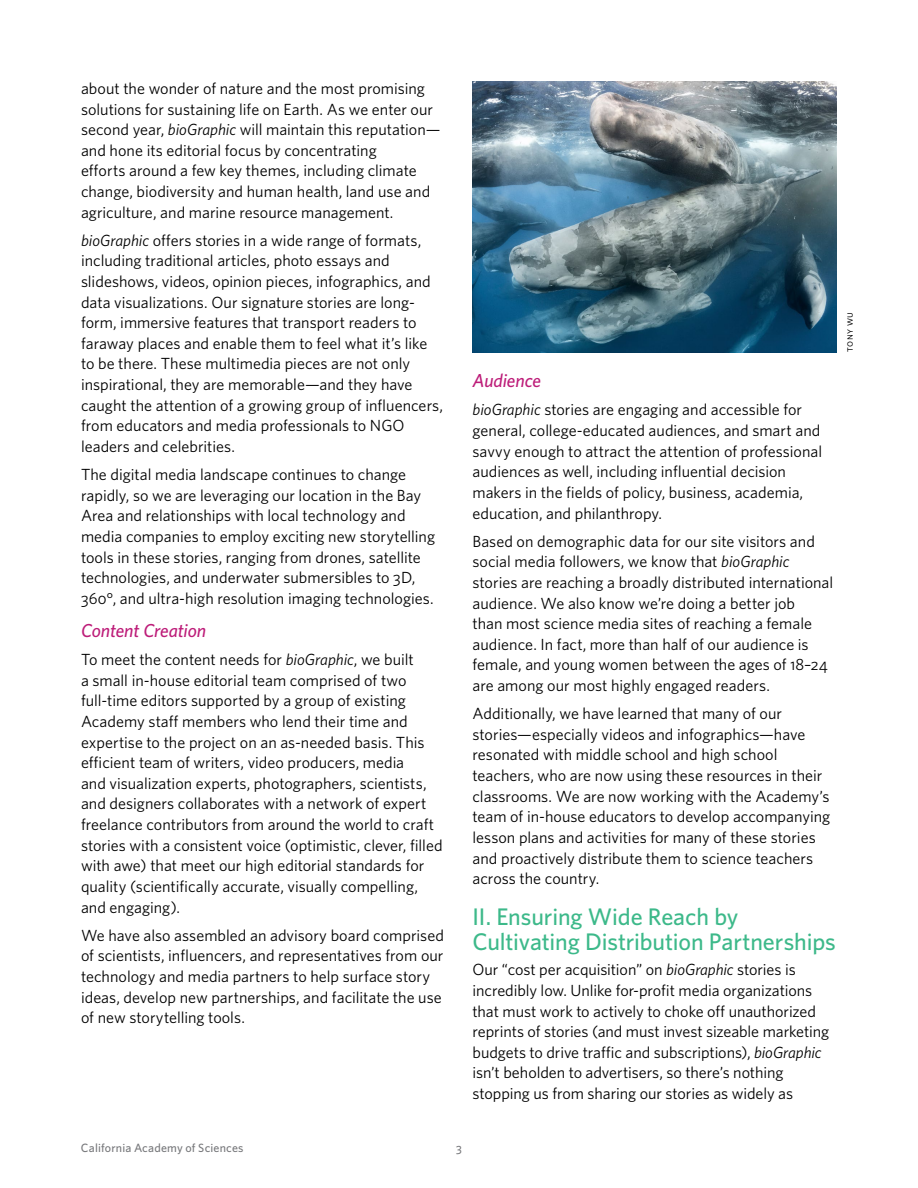
<style>
.page{position:relative;width:918px;height:1188px;background:#fff}
.page>*{position:absolute;margin:0;border:0;box-sizing:border-box;transform-origin:0 0}
.t1{font:500 24px/25.5px "Whitney";letter-spacing:-.005em;color:#3db98a}
.t2{font:italic 500 18.75px "Whitney";letter-spacing:-.005em;color:#bd1d79}
.t3{font:16.2px/20.5px "Whitney";letter-spacing:-.005em;color:#000}
.t4{font:500 12px "Whitney";letter-spacing:.01em;color:#77787b}
.t5{font:10.5px "Whitney";color:#000}
.s1{font-style:italic}
</style>
<div class="page">
<img style="left:472px;top:81px;width:365px;height:271px">
<p class="t3" style="left:81px;top:78px;width:361px">about the wonder of nature and the most promising solutions for sustaining life on Earth. As we enter our second year, <span class="s1">bioGraphic</span> will maintain this reputation— and hone its editorial focus by concentrating<br>efforts around a few key themes, including climate change, biodiversity and human health, land use and agriculture, and marine resource management.</p>
<p class="t3" style="left:81px;top:229px;width:364px"><span class="s1">bioGraphic</span> offers stories in a wide range of formats, including traditional articles, photo essays and slideshows, videos, opinion pieces, infographics, and data visualizations. Our signature stories are long&shy;form, immersive features that transport readers to faraway places and enable them to feel what it’s like to be there. These multimedia pieces are not only inspirational, they are memorable—and they have caught the attention of a growing group of influencers, from educators and media professionals to NGO leaders and celebrities.</p>
<p class="t3" style="left:81px;top:464px;width:356px">The digital media landscape continues to change rapidly, so we are leveraging our location in the Bay Area and relationships with local technology and media companies to employ exciting new storytelling tools in these stories, ranging from drones, satellite technologies, and underwater submersibles to 3D, 360°, and ultra-high resolution imaging technologies.</p>
<p class="t2" style="left:81px;top:618px;width:127px">Content Creation</p>
<p class="t3" style="left:81px;top:649px;width:363px">To meet the content needs for <span class="s1">bioGraphic</span>, we built<br>a small in-house editorial team comprised of two full-time editors supported by a group of existing Academy staff members who lend their time and expertise to the project on an as-needed basis. This efficient team of writers, video producers, media<br>and visualization experts, photographers, scientists, and designers collaborates with a network of expert freelance contributors from around the world to craft stories with a consistent voice (optimistic, clever, filled with awe) that meet our high editorial standards for quality (scientifically accurate, visually compelling, and engaging).</p>
<p class="t3" style="left:81px;top:924px;width:364px">We have also assembled an advisory board comprised of scientists, influencers, and representatives from our technology and media partners to help surface story ideas, develop new partnerships, and facilitate the use of new storytelling tools.</p>
<p class="t2" style="left:472px;top:368px;width:70px">Audience</p>
<p class="t3" style="left:472px;top:399px;width:351px"><span class="s1">bioGraphic</span> stories are engaging and accessible for general, college-educated audiences, and smart and savvy enough to attract the attention of professional audiences as well, including influential decision makers in the fields of policy, business, academia, education, and philanthropy.</p>
<p class="t3" style="left:472px;top:530px;width:362px">Based on demographic data for our site visitors and social media followers, we know that <span class="s1">bioGraphic </span>stories are reaching a broadly distributed international audience. We also know we’re doing a better job<br>than most science media sites of reaching a female audience. In fact, more than half of our audience is female, and young women between the ages of 18–24 are among our most highly engaged readers.</p>
<p class="t3" style="left:472px;top:703px;width:359px">Additionally, we have learned that many of our stories—especially videos and infographics—have resonated with middle school and high school teachers, who are now using these resources in their classrooms. We are now working with the Academy’s team of in-house educators to develop accompanying lesson plans and activities for many of these stories and proactively distribute them to science teachers across the country.</p>
<h1 class="t1" style="left:472px;top:903px;width:365px">II. Ensuring Wide Reach by<br>Cultivating Distribution Partnerships</h1>
<p class="t3" style="left:472px;top:959px;width:358px">Our “cost per acquisition” on <span class="s1">bioGraphic</span> stories is incredibly low. Unlike for-profit media organizations that must work to actively to choke off unauthorized reprints of stories (and must invest sizeable marketing budgets to drive traffic and subscriptions), <span class="s1">bioGraphic </span>isn’t beholden to advertisers, so there’s nothing stopping us from sharing our stories as widely as</p>
<p class="t5" style="left:842px;top:352px;width:42px;rotate:-90deg">tony wu</p>
<p class="t4" style="left:81px;top:1140px;width:164px">California Academy of Sciences</p>
<p class="t4" style="left:456px;top:1140px;width:7px">3</p>
</div>
